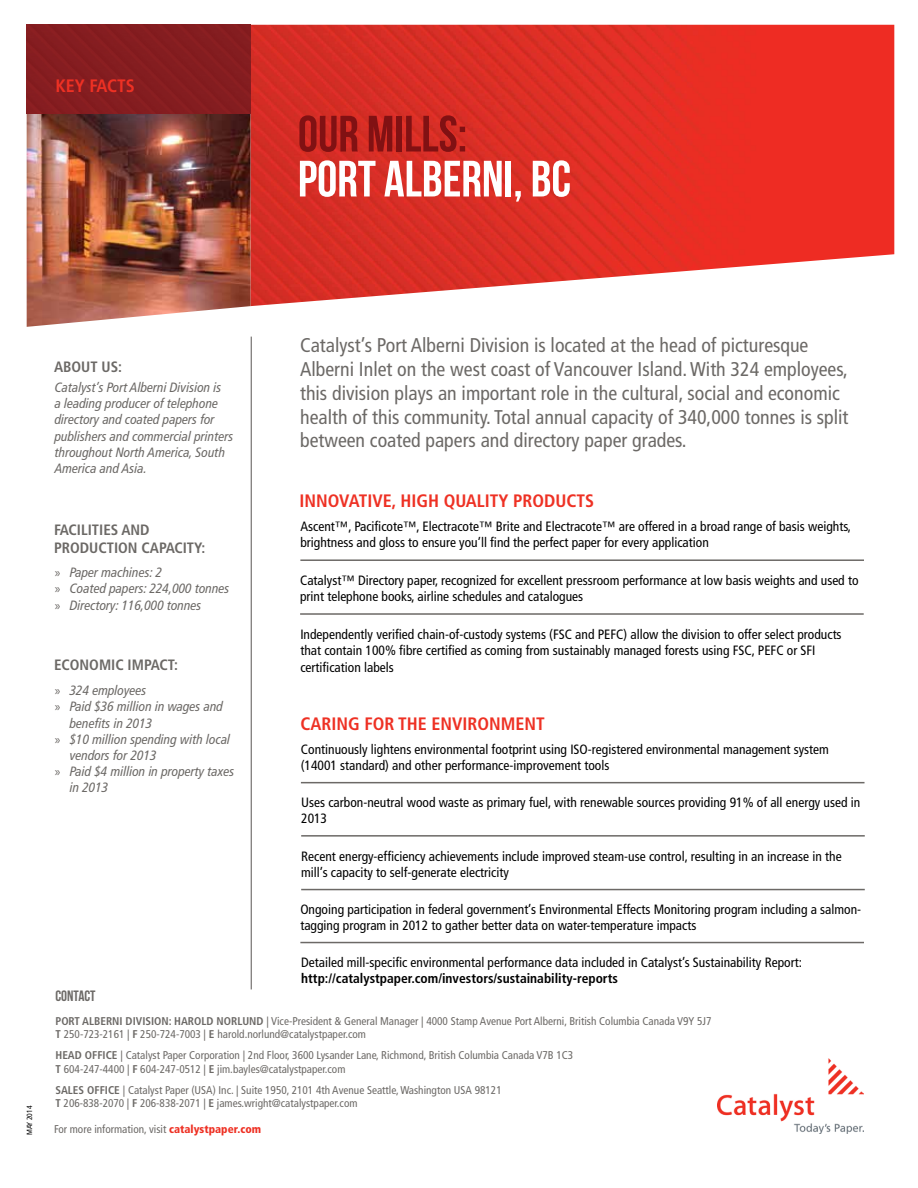
<style>
.page{position:relative;width:918px;height:1188px;background:#fff}
.page>*{position:absolute;margin:0;border:0;box-sizing:border-box;transform-origin:0 0}
.t1{font:51px "Bebas Neue";color:#fff}
.t2{font:51px "Bebas Neue";color:#811113}
.t3{font:condensed 19.8px/23.9px "Frutiger LT Std";color:#6c6966}
.t4{font:700 condensed 18px "Frutiger LT Std";color:#ee3124}
.t5{font:700 condensed 15px/18px "Frutiger LT Std";color:#6c6966}
.t6{font:15px "Bebas Neue";color:#6c6966}
.t7{font:condensed 13.5px/16.2px "Frutiger LT Std";color:#000}
.t8{font:italic condensed 13.5px/16.2px "Frutiger LT Pro";color:#6c6966}
.t9{font:700 condensed 13.5px "Frutiger LT Std";color:#000}
.t10{font:condensed 11.25px/13.5px "Frutiger LT Std";color:#6c6966}
.t11{font:condensed 7.5px "Frutiger LT Std";color:#000}
.s1{font-family:"Myriad Pro";font-style:normal;font-stretch:normal}
.s2{font-weight:700}
.s3{font-weight:900;color:#ee3124}
</style>
<div class="page">
<img style="left:250px;top:25px;width:644px;height:281px">
<img style="left:27px;top:25px;width:223px;height:302px">
<img style="left:717px;top:1059px;width:147px;height:75px">
<hr style="left:251px;top:337px;width:1px;height:652px;background:#6c6966">
<hr style="left:300px;top:613px;width:564px;height:2px;background:#6c6966">
<hr style="left:300px;top:559px;width:564px;height:2px;background:#6c6966">
<hr style="left:301px;top:782px;width:564px;height:1px;background:#6c6966">
<hr style="left:301px;top:835px;width:564px;height:2px;background:#6c6966">
<hr style="left:301px;top:889px;width:564px;height:1px;background:#6c6966">
<hr style="left:300px;top:942px;width:564px;height:1px;background:#6c6966">
<h3 class="t4" style="left:56px;top:75px;width:81px">KEY FACTS</h3>
<h1 class="t2" style="left:298px;top:106px;width:171px">OUR MILLS:</h1>
<h1 class="t1" style="left:298px;top:151px;width:275px">PORT ALBERNI, BC</h1>
<p class="t11" style="left:25px;top:1135px;width:31px;rotate:-90deg">May 2014</p>
<p class="t5" style="left:54px;top:358px;width:70px">ABOUT US:</p>
<p class="t8" style="left:55px;top:379px;width:180px">Catalyst’s Port Alberni Division is<br>a leading producer of telephone directory and coated papers for publishers and commercial printers throughout North America, South<br>America and Asia.</p>
<p class="t5" style="left:54px;top:521px;width:153px">FACILITIES AND<br>PRODUCTION CAPACITY:</p>
<p class="t8" style="left:55px;top:564px;width:176px"><span class="s1">»</span> Paper machines: 2<br><span class="s1">»</span> Coated papers: 224,000 tonnes <span class="s1">»</span> Directory: 116,000 tonnes</p>
<p class="t5" style="left:54px;top:656px;width:125px">ECONOMIC IMPACT:</p>
<p class="t8" style="left:55px;top:682px;width:93px"><span class="s1">»</span> 324 employees</p>
<p class="t8" style="left:55px;top:699px;width:170px"><span class="s1">»</span> Paid $36 million in wages and</p>
<p class="t8" style="left:70px;top:715px;width:84px">benefits in 2013</p>
<p class="t8" style="left:55px;top:731px;width:177px"><span class="s1">»</span> $10 million spending with local</p>
<p class="t8" style="left:70px;top:747px;width:88px">vendors for 2013</p>
<p class="t8" style="left:55px;top:763px;width:181px"><span class="s1">»</span> Paid $4 million in property taxes</p>
<p class="t8" style="left:70px;top:780px;width:40px">in 2013</p>
<p class="t3" style="left:300px;top:333px;width:550px">Catalyst’s Port Alberni Division is located at the head of picturesque Alberni Inlet on the west coast of Vancouver Island. With 324 employees, this division plays an important role in the cultural, social and economic health of this community. Total annual capacity of 340,000 tonnes is split between coated papers and directory paper grades.</p>
<h3 class="t4" style="left:300px;top:490px;width:296px">INNOVATIVE, HIGH QUALITY PRODUCTS</h3>
<p class="t7" style="left:300px;top:519px;width:552px">Ascent™, Pacificote™, Electracote™ Brite and Electracote™ are offered in a broad range of basis weights, brightness and gloss to ensure you’ll find the perfect paper for every application</p>
<p class="t7" style="left:300px;top:572px;width:560px">Catalyst™ Directory paper, recognized for excellent pressroom performance at low basis weights and used to print telephone books, airline schedules and catalogues</p>
<p class="t7" style="left:300px;top:627px;width:543px">Independently verified chain-of-custody systems (FSC and PEFC) allow the division to offer select products that contain 100% fibre certified as coming from sustainably managed forests using FSC, PEFC or SFI certification labels</p>
<h3 class="t4" style="left:300px;top:713px;width:246px">CARING FOR THE ENVIRONMENT</h3>
<p class="t7" style="left:301px;top:741px;width:530px">Continuously lightens environmental footprint using ISO-registered environmental management system (14001 standard) and other performance-improvement tools</p>
<p class="t7" style="left:301px;top:794px;width:561px">Uses carbon-neutral wood waste as primary fuel, with renewable sources providing 91% of all energy used in<br>2013</p>
<p class="t7" style="left:301px;top:848px;width:542px">Recent energy-efficiency achievements include improved steam-use control, resulting in an increase in the mill’s capacity to self-generate electricity</p>
<p class="t7" style="left:300px;top:901px;width:562px">Ongoing participation in federal government’s Environmental Effects Monitoring program including a salmon&shy;tagging program in 2012 to gather better data on water-temperature impacts</p>
<p class="t7" style="left:301px;top:954px;width:502px">Detailed mill-specific environmental performance data included in Catalyst’s Sustainability Report:</p>
<p class="t9" style="left:301px;top:970px;width:318px">HTTP://CATALYSTPAPER.COM/INVESTORS/SUSTAINABILITY-REPORTS</p>
<p class="t6" style="left:56px;top:987px;width:42px">CONTACT</p>
<p class="t10" style="left:56px;top:1014px;width:657px"><span class="s2">PORT ALBERNI DIVISION: HAROLD NORLUND</span> | Vice-President &amp; General Manager | 4000 Stamp Avenue Port Alberni, British Columbia Canada V9Y 5J7<br><span class="s2">T</span> 250-723-2161 | <span class="s2">F</span> 250-724-7003 | <span class="s2">E</span> harold.norlund@catalystpaper.com</p>
<p class="t10" style="left:56px;top:1049px;width:519px"><span class="s2">HEAD OFFICE</span> | Catalyst Paper Corporation | 2nd Floor, 3600 Lysander Lane, Richmond, British Columbia Canada V7B 1C3<br><span class="s2">T</span> 604-247-4400 | <span class="s2">F</span> 604-247-0512 | <span class="s2">E</span> jim.bayles@catalystpaper.com</p>
<p class="t10" style="left:56px;top:1083px;width:448px"><span class="s2">SALES OFFICE</span> | Catalyst Paper (USA) Inc. | Suite 1950, 2101 4th Avenue Seattle, Washington USA 98121<br><span class="s2">T</span> 206-838-2070 | <span class="s2">F</span> 206-838-2071 | <span class="s2">E</span> james.wright@catalystpaper.com</p>
<p class="t10" style="left:54px;top:1122px;width:209px">For more information, visit <span class="s3">catalystpaper.com</span></p>
</div>
